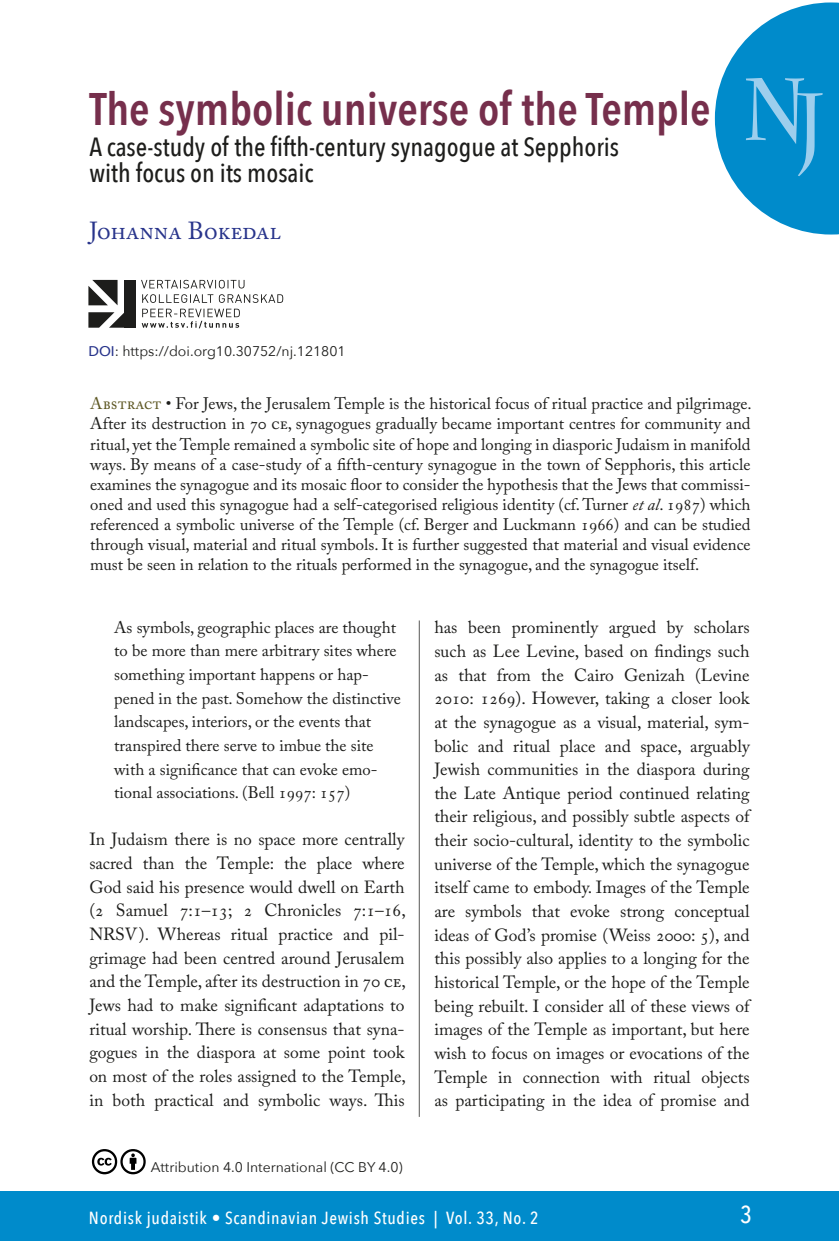
<style>
.page{position:relative;width:839px;height:1241px;background:#fff}
.page>*{position:absolute;margin:0;border:0;box-sizing:border-box;transform-origin:0 0}
.t1{font:700 87.5px "Charlemagne Std";color:#9dceed;scale:.8 1}
.Artikkelin_pääotsikk{font:600 45.5px "Avenir Next Condensed";color:#762f4c}
.Pääotsikon_jatke{font:500 26.25px "Avenir Next Condensed";color:#1d1d1b}
.Artikkelin_kirjoitta{font:24.5px "Adobe Caslon Pro";letter-spacing:-.005em;color:#28348b}
.t2{font:500 24.5px "Avenir Next Condensed";color:#fff}
.Leipis_1__kpl{font:17.5px/23.6px "Adobe Caslon Pro";color:#1d1d1b;text-align:justify}
.t3{font:500 17.5px "Avenir Next Condensed";letter-spacing:.04em;color:#fff}
.Ingressi{font:16.62px/20.1px "Adobe Caslon Pro";color:#1d1d1b;text-align:justify}
.Lainaus{font:16.62px/23.6px "Adobe Caslon Pro";color:#1d1d1b}
.Kuvateksti{font:14px "Avenir Next";color:#1d1d1b}
.s1{font-weight:500;color:#28348b}
.s2{color:#5d5723}
.s3{font-style:italic}
</style>
<div class="page">
<div style="left:0;top:1191px;width:838px;height:49px;background:#008bcb"></div>
<hr style="left:419px;top:620px;width:1px;height:496px;background:#575756">
<svg style="left:714px;top:2px;width:124px;height:232px"></svg>
<svg style="left:91px;top:1149px;width:55px;height:26px"></svg>
<svg style="left:88px;top:280px;width:29px;height:25px"></svg>
<svg style="left:88px;top:312px;width:36px;height:15px"></svg>
<div style="left:124px;top:280px;width:12px;height:47px;background:#1d1d1b"></div>
<svg style="left:141px;top:280px;width:103px;height:8px"></svg>
<svg style="left:142px;top:294px;width:141px;height:34px"></svg>
<p class="Artikkelin_pääotsikk" style="left:89px;top:70px;width:622px">The symbolic universe of the Temple</p>
<h1 class="Pääotsikon_jatke" style="left:89px;top:131px;width:531px">A case-study of the fifth-century synagogue at Sepphoris</h1>
<h1 class="Pääotsikon_jatke" style="left:89px;top:157px;width:226px">with focus on its mosaic</h1>
<h1 class="Artikkelin_kirjoitta" style="left:89px;top:216px;width:193px">Johanna Bokedal</h1>
<h1 class="t1" style="left:742px;top:66px;width:103px">NJ</h1>
<p class="Kuvateksti" style="left:88px;top:339px;width:259px"><span class="s1">DOI</span>: https://doi.org10.30752/nj.121801</p>
<p class="Ingressi" style="left:90px;top:393px;width:662px"><span class="s2">Abstract</span> • For Jews, the Jerusalem Temple is the historical focus of ritual practice and pilgrimage.<br>After its destruction in 70 ce, synagogues gradually became important centres for community and ritual, yet the Temple remained a symbolic site of hope and longing in diasporic Judaism in manifold ways. By means of a case-study of a fifth-century synagogue in the town of Sepphoris, this article examines the synagogue and its mosaic floor to consider the hypothesis that the Jews that commissi&shy;oned and used this synagogue had a self-categorised religious identity (cf. Turner <span class="s3">et al</span>. 1987) which referenced a symbolic universe of the Temple (cf. Berger and Luckmann 1966) and can be studied through visual, material and ritual symbols. It is further suggested that material and visual evidence must be seen in relation to the rituals performed in the synagogue, and the synagogue itself.</p>
<p class="Lainaus" style="left:114px;top:615px;width:288px">As symbols, geographic places are thought to be more than mere arbitrary sites where something important happens or hap&shy;pened in the past. Somehow the distinctive landscapes, interiors, or the events that transpired there serve to imbue the site with a significance that can evoke emo&shy;tional associations. (Bell 1997: 157)</p>
<p class="Leipis_1__kpl" style="left:89px;top:827px;width:318px">In Judaism there is no space more centrally sacred than the Temple: the place where God said his presence would dwell on Earth (2 Samuel 7:1–13; 2 Chronicles 7:1–16, NRSV). Whereas ritual practice and pil&shy;grimage had been centred around Jerusalem and the Temple, after its destruction in 70 ce, Jews had to make significant adaptations to ritual worship. There is consensus that syna&shy;gogues in the diaspora at some point took on most of the roles assigned to the Temple, in both practical and symbolic ways. This</p>
<p class="Kuvateksti" style="left:151px;top:1154px;width:253px">Attribution 4.0 International (CC BY 4.0)</p>
<p class="Leipis_1__kpl" style="left:434px;top:615px;width:317px">has been prominently argued by scholars such as Lee Levine, based on findings such as that from the Cairo Genizah (Levine 2010: 1269). However, taking a closer look at the synagogue as a visual, material, sym&shy;bolic and ritual place and space, arguably Jewish communities in the diaspora during the Late Antique period continued relating their religious, and possibly subtle aspects of their socio-cultural, identity to the symbolic universe of the Temple, which the synagogue itself came to embody. Images of the Temple are symbols that evoke strong conceptual ideas of God’s promise (Weiss 2000: 5), and this possibly also applies to a longing for the historical Temple, or the hope of the Temple being rebuilt. I consider all of these views of images of the Temple as important, but here wish to focus on images or evocations of the Temple in connection with ritual objects as participating in the idea of promise and</p>
<p class="t3" style="left:89px;top:1207px;width:451px">Nordisk judaistik • Scandinavian Jewish Studies | Vol. 33, No. 2</p>
<h3 class="t2" style="left:739px;top:1199px;width:13px">3</h3>
</div>
